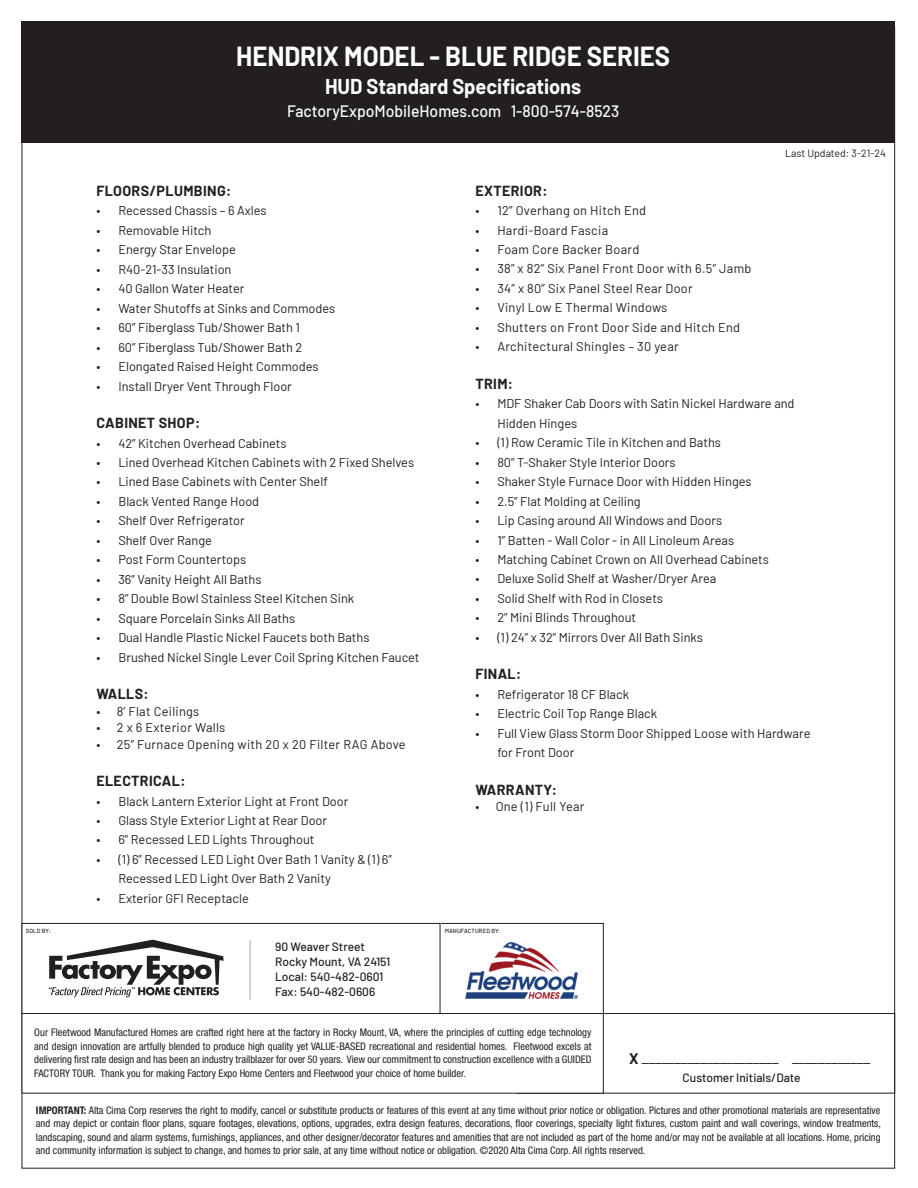
<style>
.page{position:relative;width:918px;height:1188px;background:#fff}
.page>*{position:absolute;margin:0;border:0;box-sizing:border-box;transform-origin:0 0}
.t1{font:700 27px "Barlow";color:#fff;scale:.95 1}
.t2{font:700 21px "Barlow";color:#fff;scale:.95 1}
.t3{font:500 16.5px "Barlow";color:#fff;scale:.95 1}
.t4{font:15px "Barlow";color:#231f20}
.Headers{font:700 14.25px "Barlow";letter-spacing:.025em;color:#231f20}
.t5{font:12.75px/19.5px "Barlow";color:#231f20}
.t6{font:12.75px "Barlow";letter-spacing:.02em;color:#231f20}
.t7{font:500 12px "Barlow";color:#231f20}
.heading_new{font:condensed 10.5px/13.5px "Helvetica Neue LT Std";color:#231f20;text-align:justify}
.t8{font:10.5px "Barlow";color:#231f20}
.t9{font:500 6px "Barlow";letter-spacing:.01em;color:#231f20}
.s1{font-weight:700}
</style>
<div class="page">
<div style="left:438px;top:923px;width:166px;height:91px;border:1px solid #231f20"></div>
<div style="left:22px;top:923px;width:418px;height:91px;border:1px solid #231f20"></div>
<div style="left:22px;top:21px;width:873px;height:122px;background:#231f20"></div>
<hr style="left:250px;top:940px;width:1px;height:60px;background:#a4a5a9">
<div style="left:516px;top:1013px;width:379px;height:81px;border:1px solid #231f20"></div>
<svg style="left:49px;top:940px;width:175px;height:57px"></svg>
<img style="left:465px;top:942px;width:112px;height:56px">
<div style="left:22px;top:1014px;width:581px;height:79px;background:#fff"></div>
<div style="left:22px;top:1013px;width:582px;height:81px;border:1px solid #231f20"></div>
<p class="t1" style="left:236px;top:36px;width:458px">HENDRIX MODEL - BLUE RIDGE SERIES</p>
<p class="t2" style="left:325px;top:71px;width:271px">HUD Standard Specifications</p>
<p class="t3" style="left:287px;top:99px;width:351px">FactoryExpoMobileHomes.com 1-800-574-8523</p>
<p class="t8" style="left:785px;top:145px;width:102px">Last Updated: 3-21-24</p>
<p class="Headers" style="left:96px;top:180px;width:136px">FLOORS/PLUMBING:</p>
<p class="t5" style="left:96px;top:200px;width:172px">• Recessed Chassis – 6 Axles</p>
<p class="t5" style="left:96px;top:220px;width:116px">• Removable Hitch</p>
<p class="t5" style="left:96px;top:239px;width:141px">• Energy Star Envelope</p>
<p class="t5" style="left:96px;top:259px;width:137px">• R40-21-33 Insulation</p>
<p class="t5" style="left:96px;top:278px;width:150px">• 40 Gallon Water Heater</p>
<p class="t5" style="left:96px;top:297px;width:240px">• Water Shutoffs at Sinks and Commodes</p>
<p class="t5" style="left:96px;top:317px;width:205px">• 60” Fiberglass Tub/Shower Bath 1</p>
<p class="t5" style="left:96px;top:336px;width:207px">• 60” Fiberglass Tub/Shower Bath 2</p>
<p class="t5" style="left:96px;top:356px;width:224px">• Elongated Raised Height Commodes</p>
<p class="t5" style="left:96px;top:375px;width:197px">• Install Dryer Vent Through Floor</p>
<p class="Headers" style="left:96px;top:412px;width:105px">CABINET SHOP:</p>
<p class="t5" style="left:96px;top:432px;width:192px">• 42” Kitchen Overhead Cabinets</p>
<p class="t5" style="left:96px;top:452px;width:319px">• Lined Overhead Kitchen Cabinets with 2 Fixed Shelves</p>
<p class="t5" style="left:96px;top:471px;width:233px">• Lined Base Cabinets with Center Shelf</p>
<p class="t5" style="left:96px;top:491px;width:164px">• Black Vented Range Hood</p>
<p class="t5" style="left:96px;top:510px;width:150px">• Shelf Over Refrigerator</p>
<p class="t5" style="left:96px;top:530px;width:117px">• Shelf Over Range</p>
<p class="t5" style="left:96px;top:549px;width:151px">• Post Form Countertops</p>
<p class="t5" style="left:96px;top:568px;width:167px">• 36” Vanity Height All Baths</p>
<p class="t5" style="left:96px;top:588px;width:259px">• 8” Double Bowl Stainless Steel Kitchen Sink</p>
<p class="t5" style="left:96px;top:607px;width:200px">• Square Porcelain Sinks All Baths</p>
<p class="t5" style="left:96px;top:627px;width:275px">• Dual Handle Plastic Nickel Faucets both Baths</p>
<p class="t5" style="left:96px;top:646px;width:325px">• Brushed Nickel Single Lever Coil Spring Kitchen Faucet</p>
<p class="Headers" style="left:96px;top:683px;width:54px">WALLS:</p>
<p class="t6" style="left:96px;top:702px;width:104px">• 8’ Flat Ceilings</p>
<p class="t6" style="left:96px;top:718px;width:130px">• 2 x 6 Exterior Walls</p>
<p class="t6" style="left:96px;top:735px;width:311px">• 25” Furnace Opening with 20 x 20 Filter RAG Above</p>
<p class="Headers" style="left:96px;top:770px;width:91px">ELECTRICAL:</p>
<p class="t5" style="left:96px;top:790px;width:254px">• Black Lantern Exterior Light at Front Door</p>
<p class="t5" style="left:96px;top:810px;width:232px">• Glass Style Exterior Light at Rear Door</p>
<p class="t5" style="left:96px;top:829px;width:220px">• 6” Recessed LED Lights Throughout</p>
<p class="t5" style="left:118px;top:849px;width:275px;text-indent:-22px">• (1) 6” Recessed LED Light Over Bath 1 Vanity &amp; (1) 6”<br>Recessed LED Light Over Bath 2 Vanity</p>
<p class="t5" style="left:96px;top:887px;width:154px">• Exterior GFI Receptacle</p>
<p class="Headers" style="left:475px;top:180px;width:74px">EXTERIOR:</p>
<p class="t6" style="left:475px;top:201px;width:172px">• 12” Overhang on Hitch End</p>
<p class="t6" style="left:475px;top:221px;width:134px">• Hardi-Board Fascia</p>
<p class="t6" style="left:475px;top:240px;width:165px">• Foam Core Backer Board</p>
<p class="t6" style="left:475px;top:260px;width:278px">• 38” x 82” Six Panel Front Door with 6.5” Jamb</p>
<p class="t6" style="left:475px;top:279px;width:219px">• 34” x 80” Six Panel Steel Rear Door</p>
<p class="t6" style="left:475px;top:299px;width:193px">• Vinyl Low E Thermal Windows</p>
<p class="t6" style="left:475px;top:318px;width:266px">• Shutters on Front Door Side and Hitch End</p>
<p class="t6" style="left:475px;top:338px;width:205px">• Architectural Shingles – 30 year</p>
<p class="Headers" style="left:475px;top:373px;width:39px">TRIM:</p>
<p class="t5" style="left:497px;top:393px;width:299px;text-indent:-22px">• MDF Shaker Cab Doors with Satin Nickel Hardware and<br>Hidden Hinges</p>
<p class="t5" style="left:475px;top:432px;width:247px">• (1) Row Ceramic Tile in Kitchen and Baths</p>
<p class="t5" style="left:475px;top:451px;width:202px">• 80” T-Shaker Style Interior Doors</p>
<p class="t5" style="left:475px;top:471px;width:278px">• Shaker Style Furnace Door with Hidden Hinges</p>
<p class="t5" style="left:475px;top:490px;width:167px">• 2.5” Flat Molding at Ceiling</p>
<p class="t5" style="left:475px;top:510px;width:248px">• Lip Casing around All Windows and Doors</p>
<p class="t5" style="left:475px;top:529px;width:260px">• 1” Batten - Wall Color - in All Linoleum Areas</p>
<p class="t5" style="left:475px;top:549px;width:295px">• Matching Cabinet Crown on All Overhead Cabinets</p>
<p class="t5" style="left:475px;top:568px;width:242px">• Deluxe Solid Shelf at Washer/Dryer Area</p>
<p class="t5" style="left:475px;top:588px;width:189px">• Solid Shelf with Rod in Closets</p>
<p class="t5" style="left:475px;top:607px;width:162px">• 2” Mini Blinds Throughout</p>
<p class="t5" style="left:475px;top:626px;width:229px">• (1) 24” x 32” Mirrors Over All Bath Sinks</p>
<p class="Headers" style="left:475px;top:664px;width:47px">FINAL:</p>
<p class="t5" style="left:475px;top:683px;width:155px">• Refrigerator 18 CF Black</p>
<p class="t5" style="left:475px;top:703px;width:183px">• Electric Coil Top Range Black</p>
<p class="t5" style="left:497px;top:722px;width:315px;text-indent:-22px">• Full View Glass Storm Door Shipped Loose with Hardware for Front Door</p>
<p class="Headers" style="left:475px;top:779px;width:83px">WARRANTY:</p>
<p class="t6" style="left:475px;top:797px;width:111px">• One (1) Full Year</p>
<p class="t9" style="left:26px;top:926px;width:26px">SOLD BY:</p>
<p class="t9" style="left:445px;top:926px;width:57px">MANUFACTURED BY:</p>
<p class="t7" style="left:275px;top:938px;width:91px">90 Weaver Street</p>
<p class="t7" style="left:275px;top:953px;width:117px">Rocky Mount, VA 24151</p>
<p class="t7" style="left:275px;top:968px;width:110px">Local: 540-482-0601</p>
<p class="t7" style="left:275px;top:983px;width:102px">Fax: 540-482-0606</p>
<p class="heading_new" style="left:34px;top:1026px;width:559px">Our Fleetwood Manufactured Homes are crafted right here at the factory in Rocky Mount, VA, where the principles of cutting edge technology and design innovation are artfully blended to produce high quality yet VALUE-BASED recreational and residential homes. Fleetwood excels at delivering first rate design and has been an industry trailblazer for over 50 years. View our commitment to construction excellence with a GUIDED FACTORY TOUR. Thank you for making Factory Expo Home Centers and Fleetwood your choice of home builder.</p>
<p class="t4" style="left:629px;top:1048px;width:243px"><span class="s1">X</span> _____________________ ____________</p>
<p class="t7" style="left:683px;top:1069px;width:119px">Customer Initials/Date</p>
<p class="heading_new" style="left:36px;top:1103px;width:847px"><span class="s1">IMPORTANT:</span> Alta Cima Corp reserves the right to modify, cancel or substitute products or features of this event at any time without prior notice or obligation. Pictures and other promotional materials are representative and may depict or contain floor plans, square footages, elevations, options, upgrades, extra design features, decorations, floor coverings, specialty light fixtures, custom paint and wall coverings, window treatments, landscaping, sound and alarm systems, furnishings, appliances, and other designer/decorator features and amenities that are not included as part of the home and/or may not be available at all locations. Home, pricing and community information is subject to change, and homes to prior sale, at any time without notice or obligation. ©2020 Alta Cima Corp. All rights reserved.</p>
</div>
